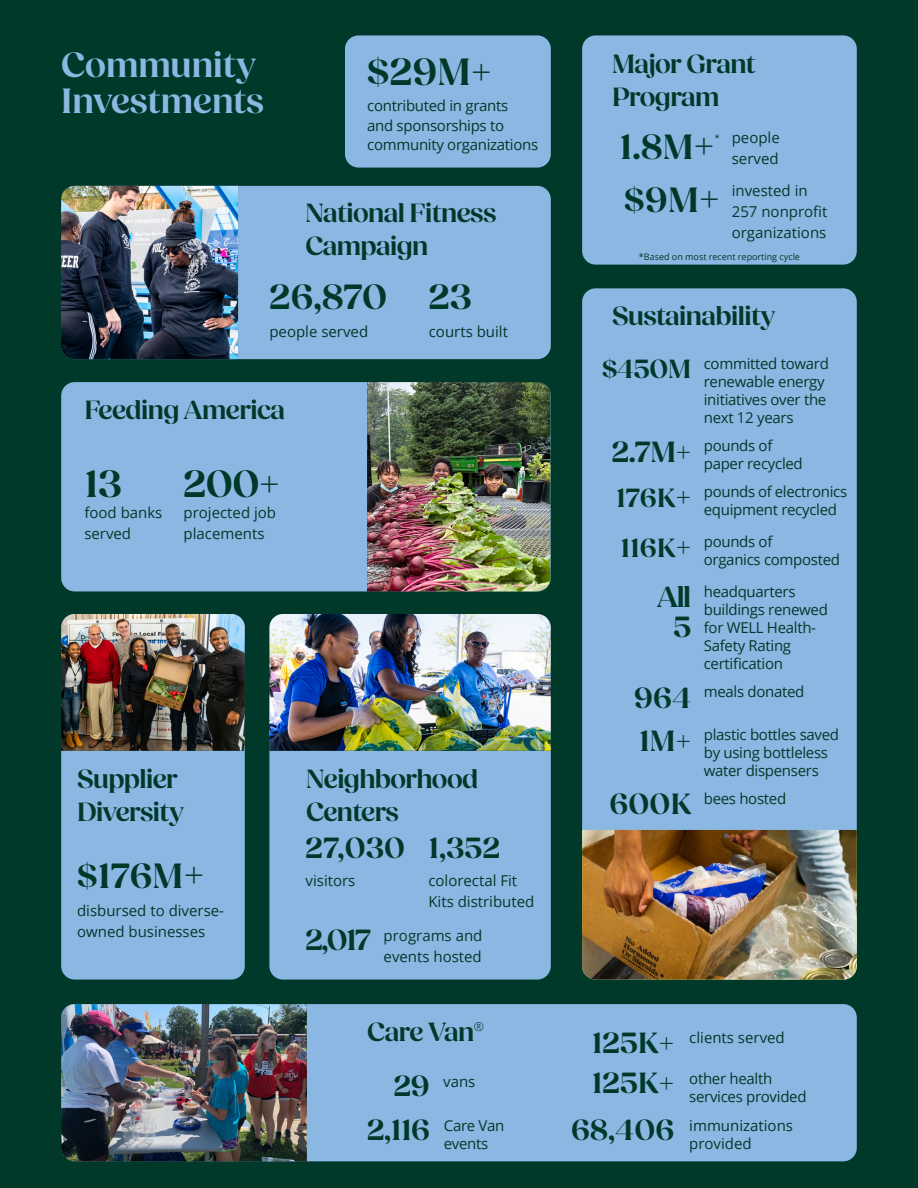
<style>
.page{position:relative;width:918px;height:1188px;background:#00392a}
.page>*{position:absolute;margin:0;border:0;box-sizing:border-box;transform-origin:0 0}
.body{font:600 39px "Fields Display";letter-spacing:.01em;color:#00392a}
.body-2{font:600 36px "Fields Display";letter-spacing:.01em;color:#00392a}
.heading{font:600 36px/36px "Fields Display";color:#8bb8e2}
.body-3{font:600 30px "Fields Display";letter-spacing:.01em;color:#00392a}
.body-4{font:600 27px/33px "Fields Display";letter-spacing:-.02em;color:#00392a}
.body-5{font:15px/18px "Open Sans";letter-spacing:-.02em;color:#00392a}
.callout_white{font:15px/21px "Open Sans";color:#00392a}
.body-6{font:15px/21px "Open Sans";color:#00392a}
.callout_white-2{font:15px/19.5px "Open Sans";letter-spacing:-.02em;color:#00392a}
.taglines{font:9px "Open Sans";color:#00392a}
.body-7{font:8.7px "Open Sans";color:#00392a}
.s1{font-family:"Open Sans";font-weight:300;font-size:36px}
.s2{font-family:"Open Sans";font-weight:300}
.s3{font-family:"Open Sans";font-weight:300;font-size:27px}
</style>
<div class="page">
<div style="left:61px;top:186px;width:490px;height:173px;background:#8bb8e2;border-radius:14px"></div>
<div style="left:61px;top:382px;width:490px;height:209px;background:#8bb8e2;border-radius:14px"></div>
<div style="left:582px;top:288px;width:275px;height:692px;background:#8bb8e2;border-radius:14px"></div>
<img style="left:367px;top:382px;width:183px;height:209px">
<div style="left:345px;top:35px;width:206px;height:133px;background:#8bb8e2;border-radius:14px"></div>
<div style="left:582px;top:35px;width:275px;height:230px;background:#8bb8e2;border-radius:14px"></div>
<img style="left:61px;top:186px;width:177px;height:173px">
<div style="left:61px;top:1004px;width:796px;height:157px;background:#8bb8e2;border-radius:14px"></div>
<img style="left:61px;top:1004px;width:246px;height:157px">
<div style="left:61px;top:614px;width:184px;height:366px;background:#8bb8e2;border-radius:14px"></div>
<img style="left:61px;top:614px;width:184px;height:137px">
<div style="left:269px;top:697px;width:282px;height:283px;background:#8bb8e2;border-radius:14px"></div>
<img style="left:269px;top:614px;width:282px;height:137px">
<img style="left:582px;top:830px;width:275px;height:150px">
<p class="heading" style="left:61px;top:48px;width:204px">Community<br>Investments</p>
<p class="body" style="left:367px;top:49px;width:126px">$29M<span class="s1">+</span></p>
<p class="callout_white-2" style="left:367px;top:95px;width:173px">contributed in grants<br>and sponsorships to community organizations</p>
<p class="body-4" style="left:305px;top:197px;width:193px">National Fitness<br>Campaign</p>
<p class="body-2" style="left:269px;top:276px;width:119px">26,870</p>
<p class="body-6" style="left:269px;top:321px;width:100px">people served</p>
<p class="body-4" style="left:84px;top:395px;width:202px">Feeding America</p>
<p class="body" style="left:84px;top:461px;width:39px">13</p>
<p class="body-6" style="left:84px;top:501px;width:80px">food banks served</p>
<p class="body" style="left:184px;top:461px;width:98px">200<span class="s1">+</span></p>
<p class="body-6" style="left:184px;top:501px;width:94px">projected job placements</p>
<p class="body-2" style="left:429px;top:276px;width:44px">23</p>
<p class="body-6" style="left:429px;top:321px;width:81px">courts built</p>
<p class="body-4" style="left:77px;top:763px;width:109px">Supplier<br>Diversity</p>
<p class="body-2" style="left:77px;top:855px;width:129px">$176M<span class="s2">+</span></p>
<p class="callout_white" style="left:77px;top:899px;width:149px">disbursed to diverse&shy;owned businesses</p>
<p class="body-4" style="left:306px;top:763px;width:174px">Neighborhood<br>Centers</p>
<p class="body-3" style="left:306px;top:831px;width:101px">27,030</p>
<p class="body-6" style="left:306px;top:870px;width:51px">visitors</p>
<p class="body-3" style="left:428px;top:831px;width:73px">1,352</p>
<p class="body-6" style="left:428px;top:870px;width:108px">colorectal Fit<br>Kits distributed</p>
<p class="body-3" style="left:306px;top:923px;width:67px">2,017</p>
<p class="callout_white" style="left:384px;top:924px;width:100px">programs and events hosted</p>
<p class="body-4" style="left:367px;top:1017px;width:118px">Care Van<sup>®</sup></p>
<p class="body-3" style="left:394px;top:1069px;width:37px">29</p>
<p class="body-3" style="left:367px;top:1113px;width:64px">2,116</p>
<p class="callout_white" style="left:443px;top:1070px;width:34px">vans</p>
<p class="callout_white" style="left:444px;top:1114px;width:62px">Care Van</p>
<p class="callout_white" style="left:444px;top:1132px;width:46px">events</p>
<p class="body-4" style="left:612px;top:48px;width:145px">Major Grant<br>Program</p>
<p class="body-2" style="left:619px;top:126px;width:97px">1.8M<span class="s2">+</span></p>
<p class="body-7" style="left:715px;top:131px;width:6px">*</p>
<p class="callout_white" style="left:732px;top:127px;width:50px">people served</p>
<p class="body-2" style="left:624px;top:180px;width:97px">$9M<span class="s2">+</span></p>
<p class="callout_white" style="left:732px;top:180px;width:97px">invested in<br>257 nonprofit organizations</p>
<p class="taglines" style="left:639px;top:251px;width:163px">*Based on most recent reporting cycle</p>
<p class="body-4" style="left:612px;top:300px;width:165px">Sustainability</p>
<p class="body-4" style="left:602px;top:353px;width:91px">$450M</p>
<p class="body-5" style="left:704px;top:354px;width:127px">committed toward renewable energy initiatives over the next 12 years</p>
<p class="body-3" style="left:612px;top:434px;width:81px">2.7M<span class="s3">+</span></p>
<p class="body-5" style="left:704px;top:436px;width:70px">pounds of</p>
<p class="body-5" style="left:704px;top:454px;width:101px">paper recycled</p>
<p class="body-4" style="left:616px;top:482px;width:77px">176K<span class="s2">+</span></p>
<p class="body-5" style="left:704px;top:482px;width:145px">pounds of electronics equipment recycled</p>
<p class="body-4" style="left:621px;top:532px;width:72px">116K<span class="s2">+</span></p>
<p class="body-5" style="left:704px;top:532px;width:138px">pounds of<br>organics composted</p>
<p class="body-3" style="left:657px;top:579px;width:35px">All</p>
<p class="body-3" style="left:673px;top:610px;width:19px">5</p>
<p class="body-5" style="left:704px;top:582px;width:126px">headquarters buildings renewed for WELL Health-<br>Safety Rating certification</p>
<p class="body-3" style="left:634px;top:680px;width:58px">964</p>
<p class="body-5" style="left:704px;top:682px;width:102px">meals donated</p>
<p class="body-3" style="left:639px;top:723px;width:54px">1M<span class="s3">+</span></p>
<p class="body-5" style="left:704px;top:725px;width:137px">plastic bottles saved by using bottleless water dispensers</p>
<p class="body-3" style="left:609px;top:786px;width:83px">600K</p>
<p class="body-5" style="left:704px;top:789px;width:84px">bees hosted</p>
<p class="body-3" style="left:592px;top:1025px;width:84px">125K<span class="s3">+</span></p>
<p class="callout_white" style="left:689px;top:1027px;width:97px">clients served</p>
<p class="body-3" style="left:592px;top:1066px;width:84px">125K<span class="s3">+</span></p>
<p class="callout_white-2" style="left:689px;top:1069px;width:119px;line-height:18px">other health services provided</p>
<p class="body-3" style="left:571px;top:1113px;width:105px">68,406</p>
<p class="callout_white" style="left:689px;top:1114px;width:105px">immunizations</p>
<p class="callout_white" style="left:689px;top:1132px;width:64px">provided</p>
</div>
